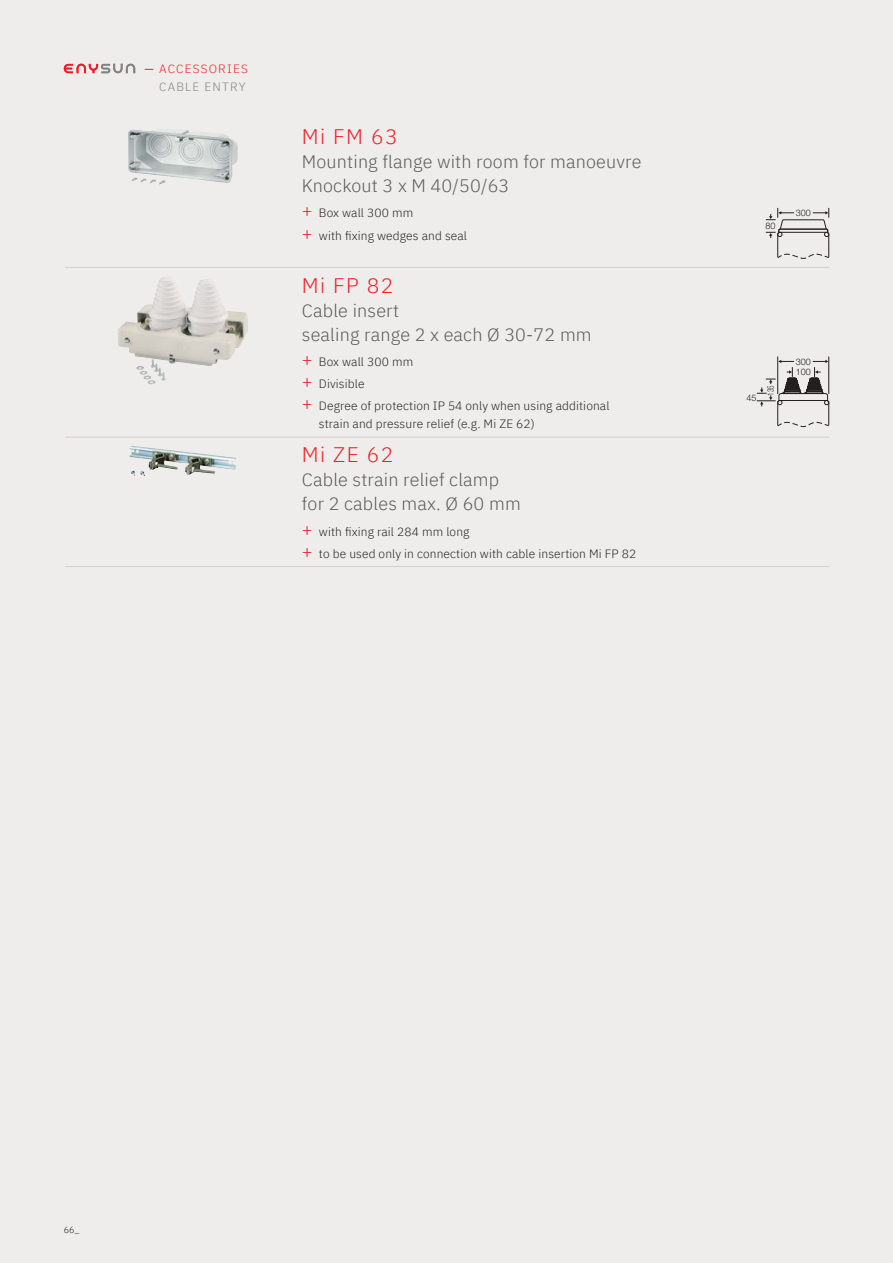
<style>
.page{position:relative;width:893px;height:1263px;background:#eeedec}
.page>*{position:absolute;margin:0;border:0;box-sizing:border-box;transform-origin:0 0}
.t1{font:300 21px "IBM Plex Sans";letter-spacing:.07em;color:#ed1c24}
.t2{font:300 18px/24px "IBM Plex Sans";letter-spacing:.01em;color:#58595b}
.t3{font:300 12px/22.2px "IBM Plex Sans";letter-spacing:.01em;color:#231f20}
.t4{font:300 12px/18px "IBM Plex Sans";letter-spacing:.1em;color:#ed1c24;text-align:right}
.t5{font:300 9px/10.6px "Helvetica Neue LT Pro";color:#231f20}
.t6{font:300 9px "IBM Plex Sans";color:#231f20}
.t7{font:300 9px "Helvetica Neue LT Pro";color:#231f20;scale:.7 1}
.s1{font-weight:400}
.s2{color:#808285}
.s3{font-size:18px;color:#ed1c24}
</style>
<div class="page">
<svg style="left:64px;top:64px;width:71px;height:9px"></svg>
<hr style="left:65px;top:267px;width:764px;height:1px;background:#dacfc4">
<hr style="left:65px;top:437px;width:764px;height:1px;background:#dacfc4">
<hr style="left:65px;top:566px;width:764px;height:1px;background:#dacfc4">
<img style="left:128px;top:129px;width:110px;height:56px">
<svg style="left:766px;top:208px;width:64px;height:51px"></svg>
<hr style="left:777px;top:356px;width:1px;height:38px;background:#231f20">
<hr style="left:828px;top:356px;width:1px;height:38px;background:#231f20">
<svg style="left:757px;top:360px;width:73px;height:67px"></svg>
<img style="left:118px;top:277px;width:130px;height:108px">
<img style="left:130px;top:446px;width:106px;height:30px">
<p class="t4" style="left:145px;top:60px;width:105px"><span class="s1">—</span> ACCESSORIES<br><span class="s2">CABLE ENTRY</span></p>
<h1 class="t1" style="left:302px;top:122px;width:97px">Mi FM 63</h1>
<h2 class="t2" style="left:302px;top:149px;width:341px">Mounting flange with room for manoeuvre<br>Knockout 3 x M 40/50/63</h2>
<p class="t3" style="left:302px;top:202px;width:167px"><span class="s3">+</span> Box wall 300 mm<br><span class="s3">+</span> with fixing wedges and seal</p>
<h1 class="t1" style="left:302px;top:271px;width:93px">Mi FP 82</h1>
<h2 class="t2" style="left:302px;top:298px;width:291px">Cable insert<br>sealing range 2 x each Ø 30-72 mm</h2>
<p class="t3" style="left:302px;top:350px;width:309px"><span class="s3">+</span> Box wall 300 mm<br><span class="s3">+</span> Divisible<br><span class="s3">+</span> Degree of protection IP 54 only when using additional</p>
<p class="t3" style="left:319px;top:413px;width:217px">strain and pressure relief (e.g. Mi ZE 62)</p>
<h1 class="t1" style="left:302px;top:441px;width:93px">Mi ZE 62</h1>
<h2 class="t2" style="left:302px;top:467px;width:220px">Cable strain relief clamp for 2 cables max. Ø 60 mm</h2>
<p class="t3" style="left:302px;top:520px;width:336px"><span class="s3">+</span> with fixing rail 284 mm long<br><span class="s3">+</span> to be used only in connection with cable insertion Mi FP 82</p>
<p class="t5" style="left:765px;top:221px;width:12px">80</p>
<p class="t5" style="left:796px;top:207px;width:17px">300</p>
<p class="t5" style="left:746px;top:392px;width:12px">45</p>
<p class="t7" style="left:765px;top:396px;width:17px;rotate:-90deg">135</p>
<p class="t5" style="left:796px;top:356px;width:17px">300<br>100</p>
<p class="t6" style="left:64px;top:1224px;width:17px">66_</p>
</div>
